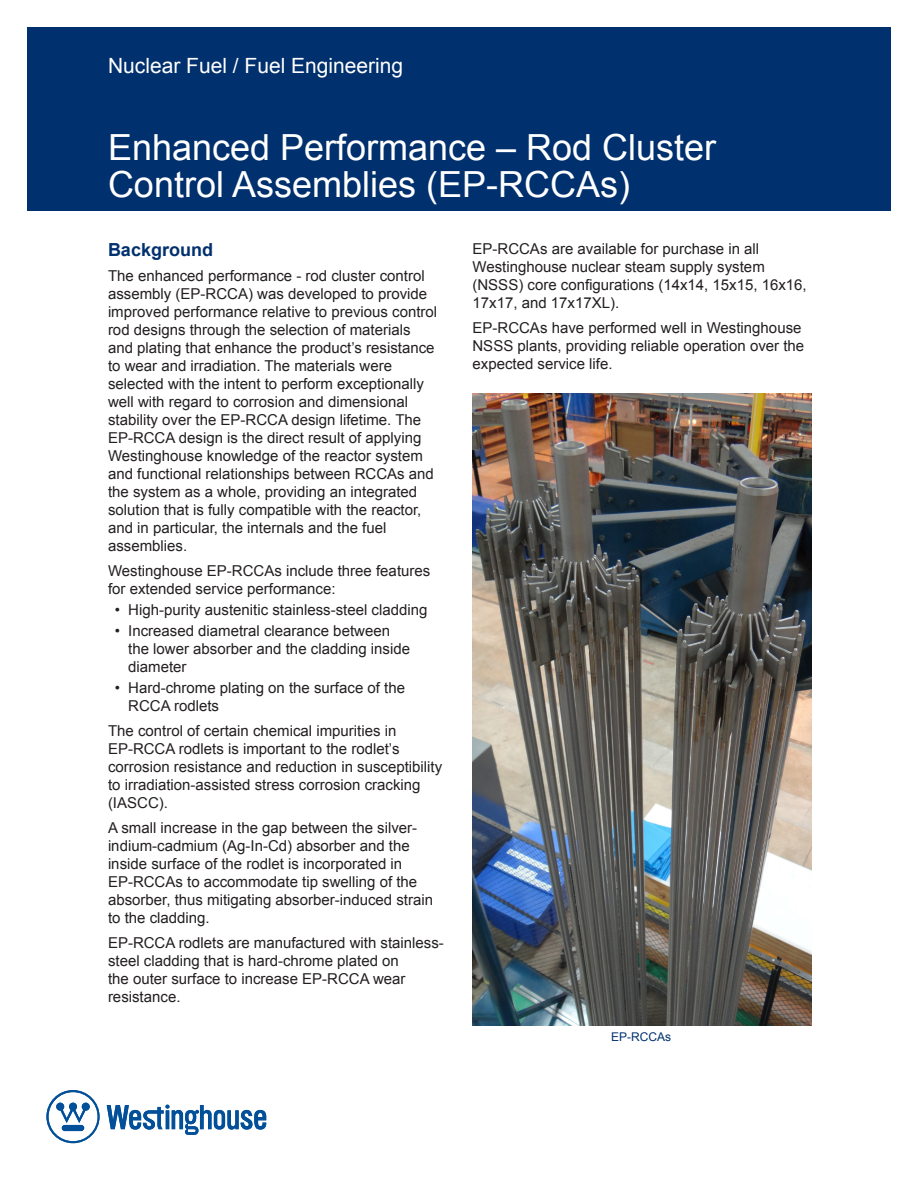
<style>
.page{position:relative;width:918px;height:1188px;background:#fff}
.page>*{position:absolute;margin:0;border:0;box-sizing:border-box;transform-origin:0 0}
.t1{font:36px/37.5px "Arial";color:#fff}
.t2{font:21px "Arial";color:#fff}
.Section_Title{font:700 18px "Arial";color:#00306d}
.Body_Copy{font:15px/18px "Arial";color:#231f20}
.t3{font:12px "Arial";color:#00306d}
</style>
<div class="page">
<div style="left:27px;top:27px;width:864px;height:184px;background:#00306d"></div>
<svg style="left:46px;top:1090px;width:54px;height:53px"></svg>
<svg style="left:107px;top:1105px;width:159px;height:30px"></svg>
<img style="left:472px;top:393px;width:340px;height:633px">
<h2 class="t2" style="left:108px;top:52px;width:297px">Nuclear Fuel / Fuel Engineering</h2>
<p class="t1" style="left:108px;top:129px;width:610px">Enhanced Performance – Rod Cluster<br>Control Assemblies (EP-RCCAs)</p>
<p class="Section_Title" style="left:108px;top:238px;width:107px">Background</p>
<p class="Body_Copy" style="left:108px;top:267px;width:331px">The enhanced performance - rod cluster control assembly (EP-RCCA) was developed to provide improved performance relative to previous control rod designs through the selection of materials and plating that enhance the product’s resistance to wear and irradiation. The materials were selected with the intent to perform exceptionally well with regard to corrosion and dimensional stability over the EP-RCCA design lifetime. The EP-RCCA design is the direct result of applying Westinghouse knowledge of the reactor system and functional relationships between RCCAs and the system as a whole, providing an integrated solution that is fully compatible with the reactor, and in particular, the internals and the fuel assemblies.</p>
<p class="Body_Copy" style="left:108px;top:561px;width:324px">Westinghouse EP-RCCAs include three features for extended service performance:</p>
<p class="Body_Copy" style="left:115px;top:601px;width:314px">• High-purity austenitic stainless-steel cladding</p>
<p class="Body_Copy" style="left:128px;top:622px;width:283px;text-indent:-14px">• Increased diametral clearance between the lower absorber and the cladding inside diameter</p>
<p class="Body_Copy" style="left:128px;top:679px;width:278px;text-indent:-14px">• Hard-chrome plating on the surface of the<br>RCCA rodlets</p>
<p class="Body_Copy" style="left:108px;top:722px;width:336px">The control of certain chemical impurities in EP-RCCA rodlets is important to the rodlet’s corrosion resistance and reduction in susceptibility to irradiation-assisted stress corrosion cracking (IASCC).</p>
<p class="Body_Copy" style="left:108px;top:819px;width:327px">A small increase in the gap between the silver&shy;indium-cadmium (Ag-In-Cd) absorber and the inside surface of the rodlet is incorporated in EP-RCCAs to accommodate tip swelling of the absorber, thus mitigating absorber-induced strain to the cladding.</p>
<p class="Body_Copy" style="left:108px;top:933px;width:337px">EP-RCCA rodlets are manufactured with stainless&shy;steel cladding that is hard-chrome plated on<br>the outer surface to increase EP-RCCA wear resistance.</p>
<p class="Body_Copy" style="left:472px;top:240px;width:336px">EP-RCCAs are available for purchase in all Westinghouse nuclear steam supply system (NSSS) core configurations (14x14, 15x15, 16x16, 17x17, and 17x17XL).</p>
<p class="Body_Copy" style="left:472px;top:319px;width:333px">EP-RCCAs have performed well in Westinghouse<br>NSSS plants, providing reliable operation over the expected service life.</p>
<p class="t3" style="left:611px;top:1029px;width:61px">EP-RCCAs</p>
</div>
